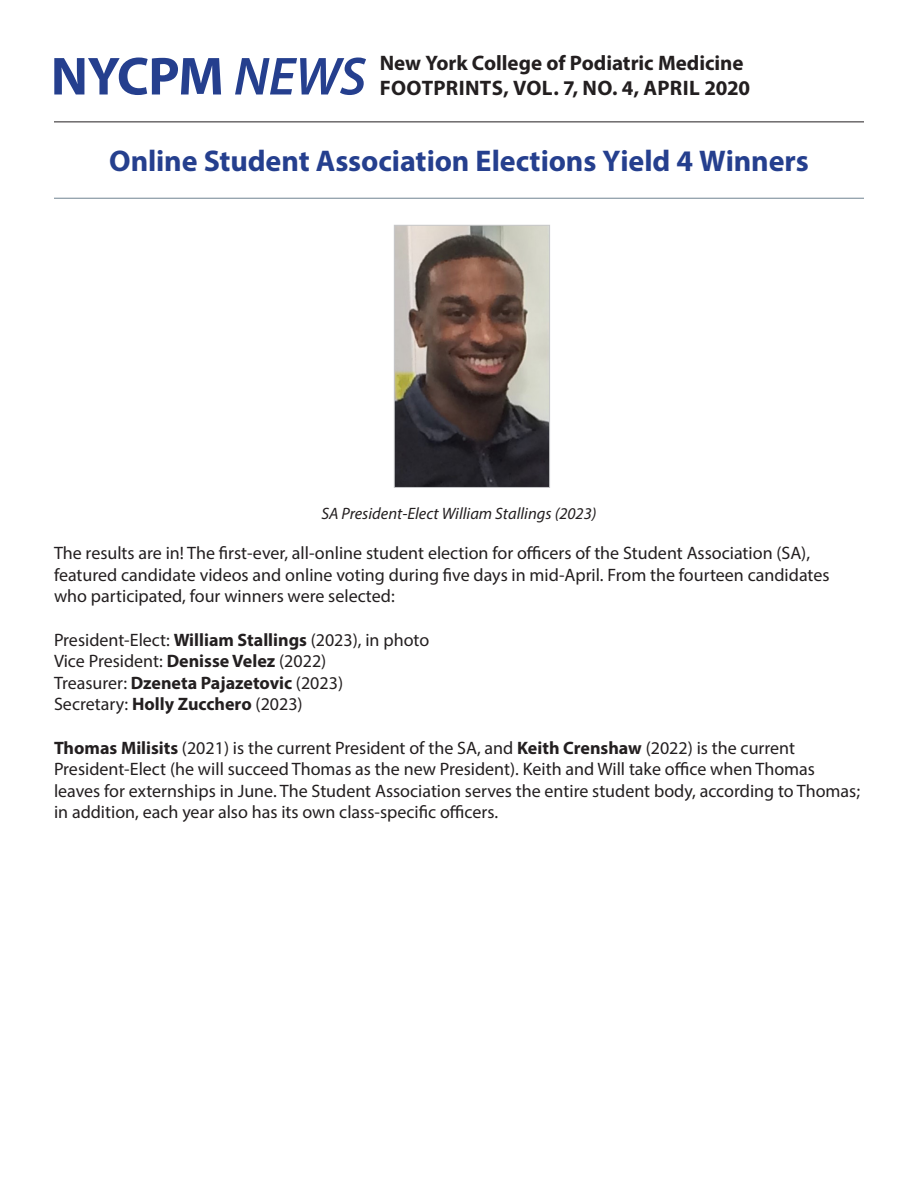
<style>
.page{position:relative;width:918px;height:1188px;background:#fff}
.page>*{position:absolute;margin:0;border:0;box-sizing:border-box;transform-origin:0 0}
.t1{font:700 54px "Myriad Pro";letter-spacing:-.02em;color:#253f8e}
.t2{font:700 30px "Myriad Pro";letter-spacing:-.005em;color:#253f8e}
.t3{font:700 21px/25.2px "Myriad Pro";color:#231f20}
.t4{font:18px/21.6px "Myriad Pro";color:#231f20}
.t5{font:700 18px "Myriad Pro";color:#231f20}
.t6{font:italic 16.5px "Myriad Pro";color:#231f20}
.s1{font-weight:600;font-style:italic}
.s2{font-weight:700}
.s3{font-weight:400}
</style>
<div class="page">
<hr style="left:54px;top:122px;width:810px;height:1px;background:#231f20">
<img style="left:396px;top:227px;width:152px;height:259px">
<div style="left:394px;top:225px;width:156px;height:263px;border:1px solid #c7c8ca"></div>
<hr style="left:54px;top:198px;width:810px;height:1px;background:#708392">
<h1 class="t1" style="left:51px;top:41px;width:317px">NYCPM <span class="s1">NEWS</span></h1>
<p class="t3" style="left:380px;top:49px;width:372px">New York College of Podiatric Medicine<br>FOOTPRINTS, VOL. 7, NO. 4, APRIL 2020</p>
<p class="t2" style="left:109px;top:142px;width:701px">Online Student Association Elections Yield 4 Winners</p>
<p class="t6" style="left:321px;top:503px;width:277px">SA President-Elect William Stallings (2023)</p>
<p class="t4" style="left:54px;top:542px;width:758px">The results are in! The first-ever, all-online student election for officers of the Student Association (SA),</p>
<p class="t4" style="left:54px;top:564px;width:777px">featured candidate videos and online voting during five days in mid-April. From the fourteen candidates who participated, four winners were selected:</p>
<p class="t4" style="left:54px;top:628px;width:377px">President-Elect: <span class="s2">William Stallings</span> (2023), in photo</p>
<p class="t4" style="left:54px;top:650px;width:274px">Vice President: <span class="s2">Denisse Velez</span> (2022)</p>
<p class="t5" style="left:54px;top:671px;width:291px"><span class="s3">Treasurer:</span> Dzeneta Pajazetovic <span class="s3">(2023)</span></p>
<p class="t4" style="left:54px;top:693px;width:250px">Secretary: <span class="s2">Holly Zucchero</span> (2023)</p>
<p class="t4" style="left:54px;top:736px;width:743px"><span class="s2">Thomas Milisits</span> (2021) is the current President of the SA, and <span class="s2">Keith Crenshaw</span> (2022) is the current</p>
<p class="t4" style="left:54px;top:758px;width:808px">President-Elect (he will succeed Thomas as the new President). Keith and Will take office when Thomas leaves for externships in June. The Student Association serves the entire student body, according to Thomas; in addition, each year also has its own class-specific officers.</p>
</div>
